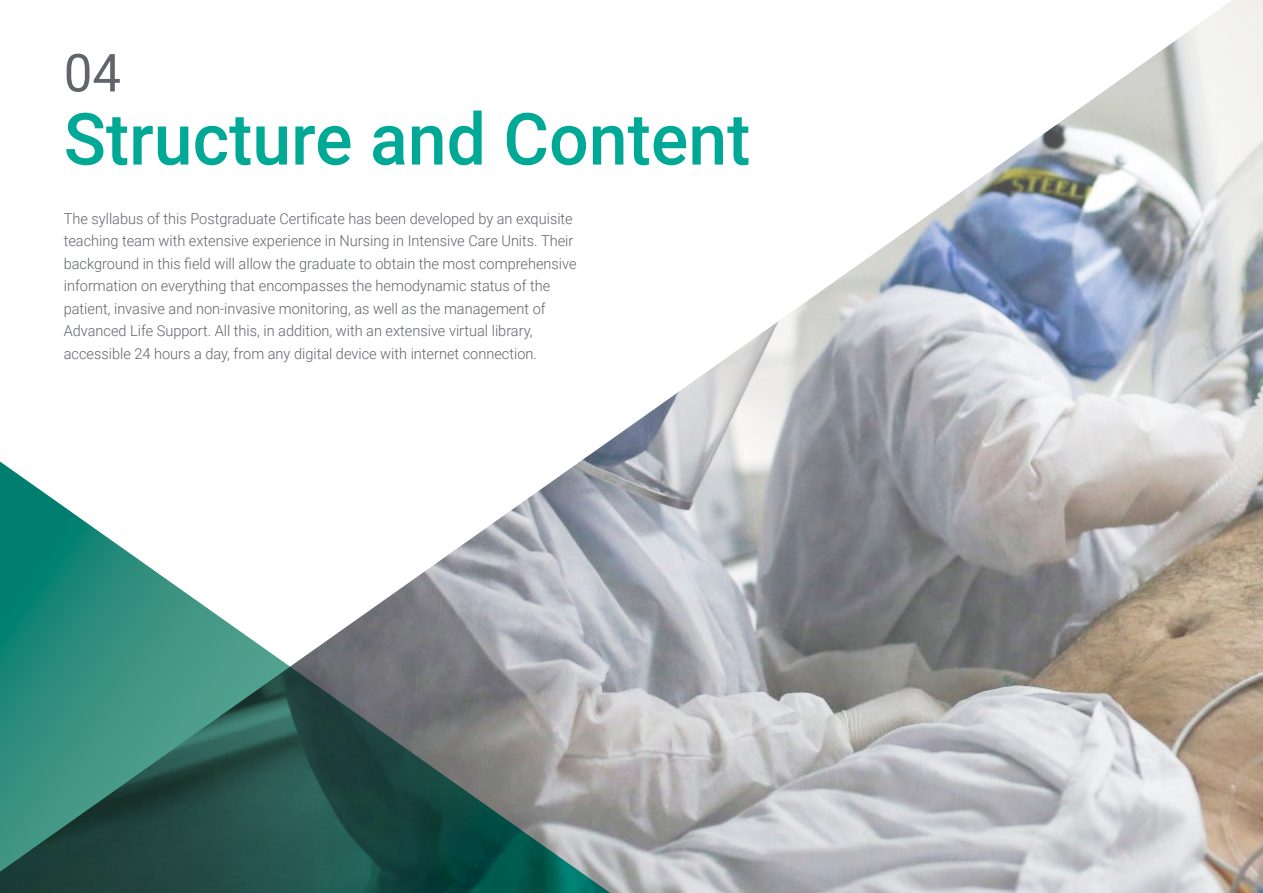
<style>
.page{position:relative;width:1263px;height:893px;background:#fff}
.page>*{position:absolute;margin:0;border:0;box-sizing:border-box;transform-origin:0 0}
.t1{font:500 72px "Roboto";color:#00a996}
.t2{font:52.5px "Roboto";color:#61646a}
.t3{font:300 15px/22.5px "Roboto";color:#61646a}
</style>
<div class="page">
<img style="left:602px;top:0;width:661px;height:893px">
<svg style="left:0;top:446px;width:640px;height:447px"></svg>
<h2 class="t2" style="left:64px;top:36px;width:59px">04</h2>
<h1 class="t1" style="left:64px;top:89px;width:688px">Structure and Content</h1>
<p class="t3" style="left:64px;top:207px;width:514px">The syllabus of this Postgraduate Certificate has been developed by an exquisite teaching team with extensive experience in Nursing in Intensive Care Units. Their background in this field will allow the graduate to obtain the most comprehensive information on everything that encompasses the hemodynamic status of the patient, invasive and non-invasive monitoring, as well as the management of Advanced Life Support. All this, in addition, with an extensive virtual library, accessible 24 hours a day, from any digital device with internet connection.</p>
</div>
